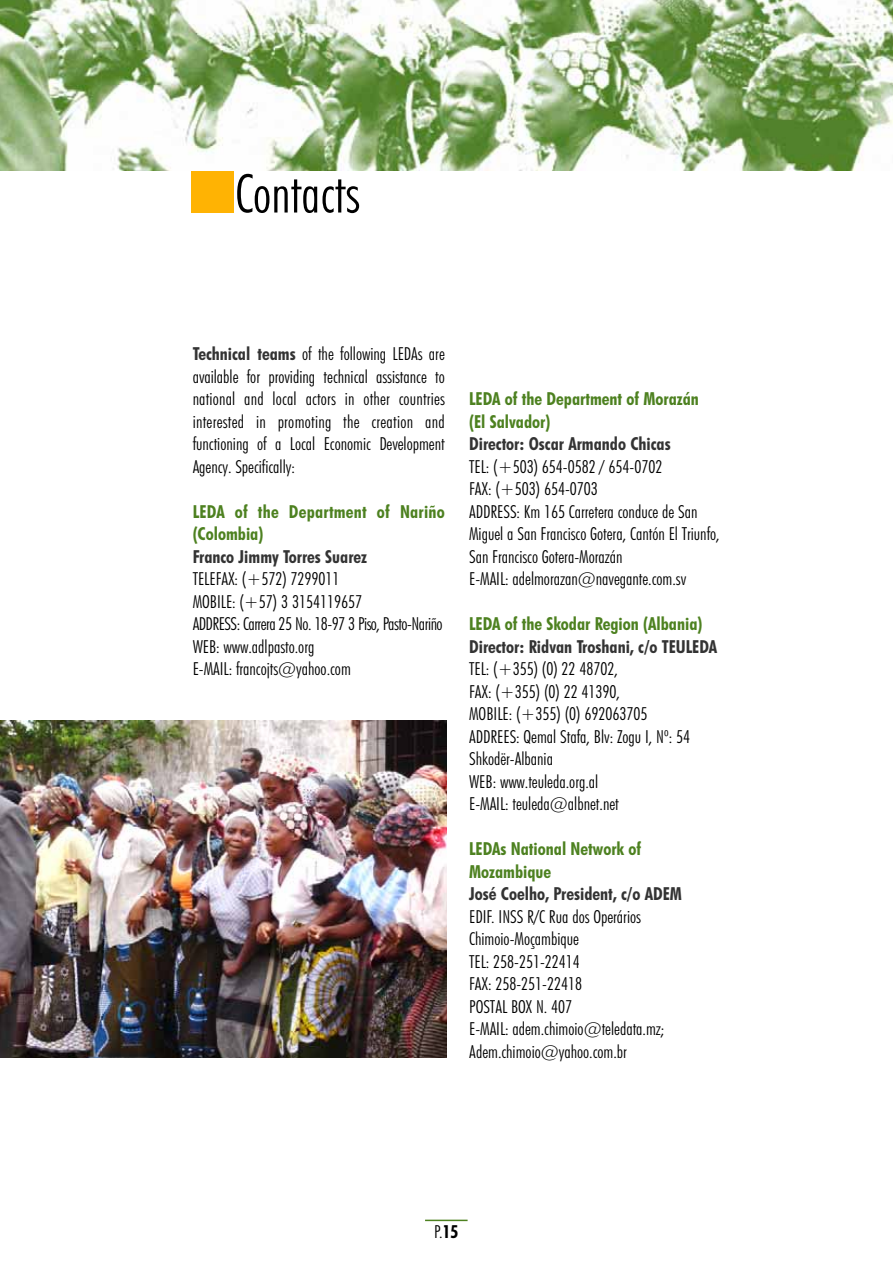
<style>
.page{position:relative;width:893px;height:1263px;background:#fff}
.page>*{position:absolute;margin:0;border:0;box-sizing:border-box;transform-origin:0 0}
.t1{font:300 condensed 54px "Futura BT";color:#000}
.t2{font:300 condensed 18px/22.5px "Futura BT";color:#000}
.t3{font:700 condensed 18px/22.5px "Futura BT";color:#4d8120}
.t4{font:700 condensed 18px "Futura BT";color:#333}
.s1{font-weight:700;color:#333}
.s2{font-weight:700}
</style>
<div class="page">
<hr style="left:425px;top:1220px;width:43px;height:1px;background:#4d8120">
<img style="left:0;top:720px;width:446px;height:338px">
<div style="left:191px;top:170px;width:43px;height:43px;background:#ffb303"></div>
<img style="left:0;top:0;width:893px;height:170px">
<h1 class="t1" style="left:235px;top:170px;width:126px">Contacts</h1>
<p class="t2" style="left:193px;top:343px;width:254px;text-align:justify"><span class="s1">Technical teams</span> of the following LEDAs are available for providing technical assistance to national and local actors in other countries interested in promoting the creation and functioning of a Local Economic Development Agency. Specifically:</p>
<p class="t3" style="left:193px;top:501px;width:254px">LEDA of the Department of Nariño (Colombia)</p>
<p class="t4" style="left:193px;top:548px;width:176px">Franco Jimmy Torres Suarez</p>
<p class="t2" style="left:193px;top:568px;width:251px">TELEFAX: (+572) 7299011<br>MOBILE: (+57) 3 3154119657<br>ADDRESS: Carrera 25 No. 18-97 3 Piso, Pasto-Nariño<br>WEB: www.adlpasto.org<br>E-MAIL: francojts@yahoo.com</p>
<p class="t3" style="left:469px;top:389px;width:231px">LEDA of the Department of Morazán (El Salvador)</p>
<p class="t4" style="left:469px;top:436px;width:203px">Director: Oscar Armando Chicas</p>
<p class="t2" style="left:469px;top:456px;width:252px">TEL: (+503) 654-0582 / 654-0702<br>FAX: (+503) 654-0703<br>ADDRESS: Km 165 Carretera conduce de San Miguel a San Francisco Gotera, Cantón El Triunfo, San Francisco Gotera-Morazán<br>E-MAIL: adelmorazan@navegante.com.sv</p>
<p class="t3" style="left:469px;top:614px;width:235px">LEDA of the Skodar Region (Albania)</p>
<p class="t4" style="left:469px;top:638px;width:249px">Director: Ridvan Troshani, c/o TEULEDA</p>
<p class="t2" style="left:469px;top:658px;width:222px">TEL: (+355) (0) 22 48702,<br>FAX: (+355) (0) 22 41390,<br>MOBILE: (+355) (0) 692063705<br>ADDREES: Qemal Stafa, Blv: Zogu I, Nº: 54<br>Shkodër-Albania<br>WEB: www.teuleda.org.al<br>E-MAIL: teuleda@albnet.net</p>
<p class="t3" style="left:469px;top:839px;width:173px">LEDAs National Network of<br>Mozambique</p>
<p class="t4" style="left:469px;top:886px;width:214px">José Coelho, President, c/o ADEM</p>
<p class="t2" style="left:469px;top:906px;width:197px">EDIF. INSS R/C Rua dos Operários<br>Chimoio-Moçambique<br>TEL: 258-251-22414<br>FAX: 258-251-22418<br>POSTAL BOX N. 407<br>E-MAIL: adem.chimoio@teledata.mz;<br>Adem.chimoio@yahoo.com.br</p>
<p class="t2" style="left:434px;top:1221px;width:26px">P.<span class="s2">15</span></p>
</div>
